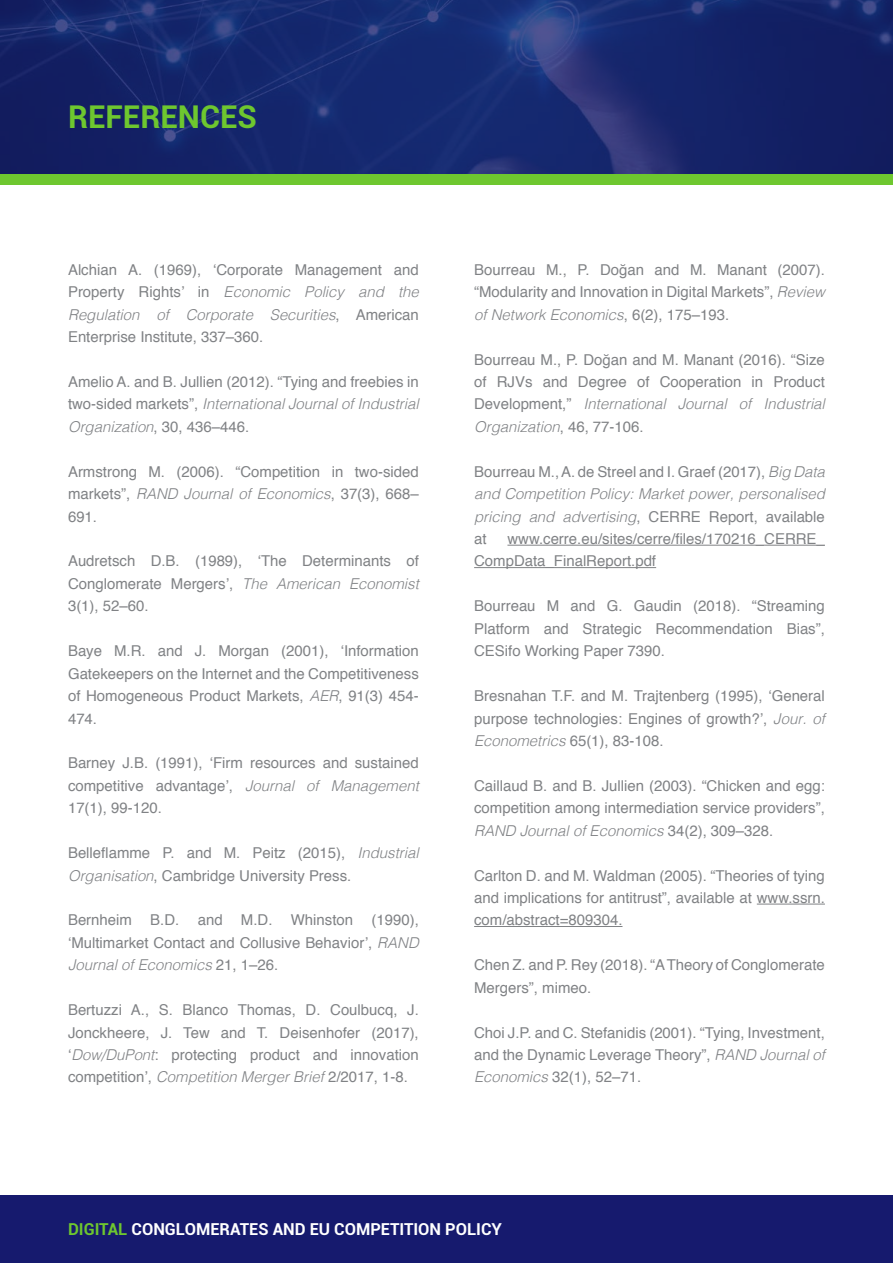
<style>
.page{position:relative;width:893px;height:1263px;background:#fff}
.page>*{position:absolute;margin:0;border:0;box-sizing:border-box;transform-origin:0 0}
.t1{font:700 31.35px "Roboto";color:#6ec72f}
.t2{font:700 16.5px "Roboto";color:#fff}
.t3{font:15px/22.5px "Helvetica";color:#808285;text-align:justify}
.t4{font:italic 300 15px/22.5px "Helvetica";color:#808285;text-align:justify}
.s1{font-weight:300;font-style:italic}
.s2{font-weight:400;font-style:normal}
.s3{color:#6ec72f}
</style>
<div class="page">
<div style="left:0;top:1195px;width:893px;height:68px;background:#161a6e"></div>
<hr style="left:507px;top:545px;width:318px;height:1px;background:#808285">
<hr style="left:474px;top:567px;width:182px;height:1px;background:#808285">
<hr style="left:757px;top:904px;width:68px;height:1px;background:#808285">
<hr style="left:474px;top:926px;width:148px;height:1px;background:#808285">
<svg style="left:0;top:0;width:893px;height:174px;fill:#14276c"></svg>
<div style="left:0;top:174px;width:893px;height:10px;background:#6ec72f"></div>
<h1 class="t1" style="left:68px;top:94px;width:20px">REFEREN</h1>
<h1 class="t1" style="left:200px;top:94px;width:38px">CES</h1>
<p class="t3" style="left:68px;top:259px;width:352px">Alchian A. (1969), ‘Corporate Management and Property Rights’ in <span class="s1">Economic Policy and the Regulation of Corporate Securities</span>, American Enterprise Institute, 337–360.</p>
<p class="t3" style="left:68px;top:371px;width:352px">Amelio A. and B. Jullien (2012). “Tying and freebies in two-sided markets”, <span class="s1">International Journal of Industrial Organization</span>, 30, 436–446.</p>
<p class="t3" style="left:68px;top:461px;width:352px">Armstrong M. (2006). “Competition in two-sided markets”, <span class="s1">RAND Journal of Economics</span>, 37(3), 668– 691.</p>
<p class="t3" style="left:68px;top:550px;width:352px">Audretsch D.B. (1989), ‘The Determinants of Conglomerate Mergers’, <span class="s1">The American Economist </span>3(1), 52–60.</p>
<p class="t3" style="left:68px;top:640px;width:352px">Baye M.R. and J. Morgan (2001), ‘Information Gatekeepers on the Internet and the Competitiveness of Homogeneous Product Markets, <span class="s1">AER</span>, 91(3) 454- 474.</p>
<p class="t3" style="left:68px;top:752px;width:352px">Barney J.B. (1991), ‘Firm resources and sustained competitive advantage’, <span class="s1">Journal of Management </span>17(1), 99-120.</p>
<p class="t3" style="left:68px;top:842px;width:352px">Belleflamme P. and M. Peitz (2015), <span class="s1">Industrial<br>Organisation</span>, Cambridge University Press.</p>
<p class="t3" style="left:68px;top:909px;width:352px">Bernheim B.D. and M.D. Whinston (1990), ‘Multimarket Contact and Collusive Behavior’, <span class="s1">RAND Journal of Economics</span> 21, 1–26.</p>
<p class="t3" style="left:68px;top:999px;width:352px">Bertuzzi A., S. Blanco Thomas, D. Coulbucq, J.<br>Jonckheere, J. Tew and T. Deisenhofer (2017), ‘<span class="s1">Dow/DuPont</span>: protecting product and innovation competition’, <span class="s1">Competition Merger Brief</span> 2/2017, 1-8.</p>
<p class="t3" style="left:474px;top:259px;width:352px">Bourreau M., P. Doğan and M. Manant (2007). “Modularity and Innovation in Digital Markets”, <span class="s1">Review of Network Economics</span>, 6(2), 175–193.</p>
<p class="t3" style="left:474px;top:348px;width:352px">Bourreau M., P. Doğan and M. Manant (2016). “Size of RJVs and Degree of Cooperation in Product Development,” <span class="s1">International Journal of Industrial Organization</span>, 46, 77-106.</p>
<p class="t4" style="left:474px;top:459px;width:352px"><span class="s2">Bourreau M., A. de Streel and I. Graef (2017),</span> Big Data and Competition Policy: Market power, personalised pricing and advertising<span class="s2">, CERRE Report, available at</span></p>
<p class="t3" style="left:474px;top:528px;width:352px;text-indent:33px">www.cerre.eu/sites/cerre/files/170216_CERRE_<br>CompData_FinalReport.pdf</p>
<p class="t3" style="left:474px;top:595px;width:352px">Bourreau M and G. Gaudin (2018). “Streaming Platform and Strategic Recommendation Bias”, CESifo Working Paper 7390.</p>
<p class="t3" style="left:474px;top:685px;width:352px">Bresnahan T.F. and M. Trajtenberg (1995), ‘General purpose technologies: Engines of growth?’, <span class="s1">Jour. of Econometrics</span> 65(1), 83-108.</p>
<p class="t3" style="left:474px;top:775px;width:352px">Caillaud B. and B. Jullien (2003). “Chicken and egg: competition among intermediation service providers”, <span class="s1">RAND Journal of Economics</span> 34(2), 309–328.</p>
<p class="t3" style="left:474px;top:864px;width:352px">Carlton D. and M. Waldman (2005). “Theories of tying and implications for antitrust”, available at www.ssrn. com/abstract=809304.</p>
<p class="t3" style="left:474px;top:954px;width:352px">Chen Z. and P. Rey (2018). “A Theory of Conglomerate<br>Mergers”, mimeo.</p>
<p class="t3" style="left:474px;top:1021px;width:352px">Choi J.P. and C. Stefanidis (2001). “Tying, Investment, and the Dynamic Leverage Theory”, <span class="s1">RAND Journal of Economics</span> 32(1), 52–71.</p>
<p class="t2" style="left:68px;top:1217px;width:435px"><span class="s3">DIGITAL</span> CONGLOMERATES AND EU COMPETITION POLICY</p>
</div>
